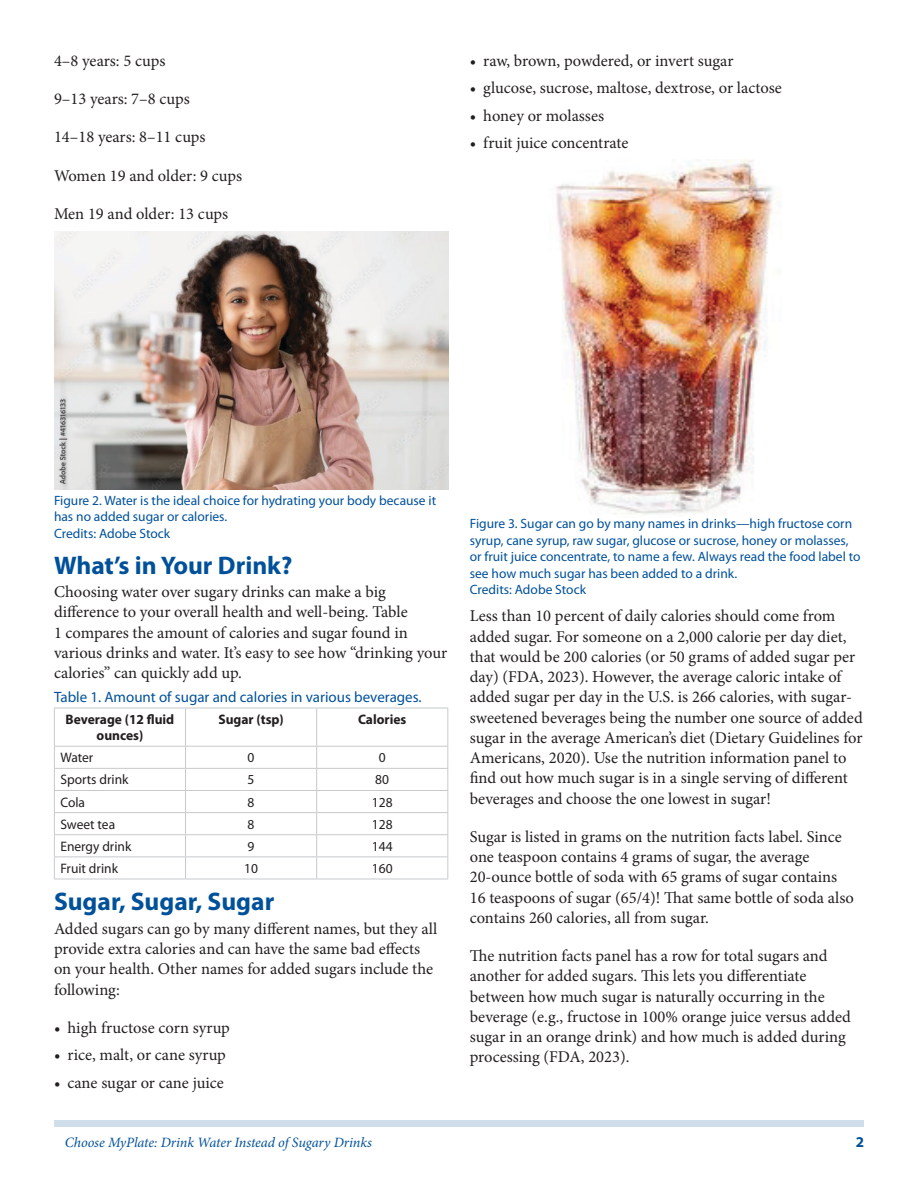
<style>
.page{position:relative;width:918px;height:1188px;background:#fff}
.page>*{position:absolute;margin:0;border:0;box-sizing:border-box;transform-origin:0 0}
.SectionHeading0{font:700 25.5px "Myriad Pro";color:#01519a}
.Paragraph{font:16.5px/20.2px "Minion Pro";color:#231f20}
.TableCaption{font:15px "Myriad Pro";color:#01519a}
.t1{font:700 15px "Myriad Pro";color:#01519a}
.RunningTitleItalics{font:italic 14.25px "Minion Pro";letter-spacing:-.005em;color:#01519a}
.TableParagraph{font:13.8px "Myriad Pro";color:#231f20}
.TableHeader{font:700 13.8px/16.2px "Myriad Pro";color:#231f20;text-align:center}
.t2{font:13.5px/16.5px "Myriad Pro";color:#01519a}
</style>
<div class="page">
<div style="left:54px;top:1120px;width:810px;height:7px;background:#d0deeb"></div>
<img style="left:54px;top:232px;width:394px;height:257px">
<img style="left:556px;top:160px;width:225px;height:354px">
<hr style="left:185px;top:708px;width:1px;height:38px;background:#c7c9cb">
<hr style="left:316px;top:708px;width:1px;height:38px;background:#c7c9cb">
<hr style="left:54px;top:746px;width:132px;height:1px;background:#c7c9cb">
<hr style="left:186px;top:746px;width:131px;height:1px;background:#c7c9cb">
<hr style="left:317px;top:746px;width:131px;height:1px;background:#c7c9cb">
<hr style="left:54px;top:768px;width:132px;height:1px;background:#c7c9cb">
<hr style="left:186px;top:768px;width:131px;height:1px;background:#c7c9cb">
<hr style="left:317px;top:768px;width:131px;height:1px;background:#c7c9cb">
<hr style="left:54px;top:790px;width:132px;height:1px;background:#c7c9cb">
<hr style="left:186px;top:790px;width:131px;height:1px;background:#c7c9cb">
<hr style="left:317px;top:790px;width:131px;height:1px;background:#c7c9cb">
<hr style="left:54px;top:812px;width:132px;height:1px;background:#c7c9cb">
<hr style="left:186px;top:812px;width:131px;height:1px;background:#c7c9cb">
<hr style="left:317px;top:812px;width:131px;height:1px;background:#c7c9cb">
<hr style="left:54px;top:834px;width:132px;height:1px;background:#c7c9cb">
<hr style="left:186px;top:834px;width:131px;height:1px;background:#c7c9cb">
<hr style="left:317px;top:834px;width:131px;height:1px;background:#c7c9cb">
<hr style="left:54px;top:856px;width:132px;height:1px;background:#c7c9cb">
<hr style="left:186px;top:856px;width:131px;height:1px;background:#c7c9cb">
<svg style="left:185px;top:747px;width:1px;height:132px"></svg>
<hr style="left:317px;top:856px;width:131px;height:1px;background:#c7c9cb">
<svg style="left:316px;top:747px;width:1px;height:132px"></svg>
<hr style="left:54px;top:708px;width:132px;height:1px;background:#c7c9cb">
<hr style="left:186px;top:708px;width:131px;height:1px;background:#c7c9cb">
<hr style="left:317px;top:708px;width:131px;height:1px;background:#c7c9cb">
<hr style="left:54px;top:708px;width:1px;height:38px;background:#c7c9cb">
<svg style="left:54px;top:747px;width:1px;height:132px"></svg>
<hr style="left:54px;top:879px;width:132px;height:1px;background:#c7c9cb">
<hr style="left:186px;top:879px;width:131px;height:1px;background:#c7c9cb">
<hr style="left:317px;top:879px;width:131px;height:1px;background:#c7c9cb">
<hr style="left:447px;top:708px;width:1px;height:38px;background:#c7c9cb">
<svg style="left:447px;top:747px;width:1px;height:132px"></svg>
<p class="Paragraph" style="left:54px;top:51px;width:113px">4–8 years: 5 cups</p>
<p class="Paragraph" style="left:54px;top:89px;width:137px">9–13 years: 7–8 cups</p>
<p class="Paragraph" style="left:54px;top:127px;width:153px">14–18 years: 8–11 cups</p>
<p class="Paragraph" style="left:54px;top:165px;width:190px">Women 19 and older: 9 cups</p>
<p class="Paragraph" style="left:54px;top:204px;width:176px">Men 19 and older: 13 cups</p>
<p class="Paragraph" style="left:470px;top:51px;width:265px">• raw, brown, powdered, or invert sugar</p>
<p class="Paragraph" style="left:470px;top:78px;width:314px">• glucose, sucrose, maltose, dextrose, or lactose</p>
<p class="Paragraph" style="left:470px;top:106px;width:136px">• honey or molasses</p>
<p class="Paragraph" style="left:470px;top:133px;width:160px">• fruit juice concentrate</p>
<p class="t2" style="left:54px;top:492px;width:384px">Figure 2. Water is the ideal choice for hydrating your body because it has no added sugar or calories.<br>Credits: Adobe Stock</p>
<p class="SectionHeading0" style="left:54px;top:548px;width:240px">What’s in Your Drink?</p>
<p class="Paragraph" style="left:54px;top:582px;width:395px">Choosing water over sugary drinks can make a big difference to your overall health and well-being. Table<br>1 compares the amount of calories and sugar found in various drinks and water. It’s easy to see how “drinking your calories” can quickly add up.</p>
<p class="TableCaption" style="left:54px;top:687px;width:369px">Table 1. Amount of sugar and calories in various beverages.</p>
<p class="TableHeader" style="left:66px;top:711px;width:110px">Beverage (12 fluid ounces)</p>
<p class="TableHeader" style="left:218px;top:711px;width:67px">Sugar (tsp)</p>
<p class="TableHeader" style="left:358px;top:711px;width:50px">Calories</p>
<p class="TableParagraph" style="left:60px;top:749px;width:34px">Water</p>
<p class="TableParagraph" style="left:248px;top:749px;width:8px">0</p>
<p class="TableParagraph" style="left:379px;top:749px;width:8px">0</p>
<p class="TableParagraph" style="left:60px;top:771px;width:70px">Sports drink</p>
<p class="TableParagraph" style="left:248px;top:771px;width:8px">5</p>
<p class="TableParagraph" style="left:375px;top:771px;width:15px">80</p>
<p class="TableParagraph" style="left:60px;top:793px;width:26px">Cola</p>
<p class="TableParagraph" style="left:248px;top:793px;width:8px">8</p>
<p class="TableParagraph" style="left:372px;top:793px;width:22px">128</p>
<p class="TableParagraph" style="left:60px;top:816px;width:56px">Sweet tea</p>
<p class="TableParagraph" style="left:248px;top:816px;width:8px">8</p>
<p class="TableParagraph" style="left:372px;top:816px;width:22px">128</p>
<p class="TableParagraph" style="left:60px;top:838px;width:73px">Energy drink</p>
<p class="TableParagraph" style="left:248px;top:838px;width:8px">9</p>
<p class="TableParagraph" style="left:372px;top:838px;width:22px">144</p>
<p class="TableParagraph" style="left:60px;top:860px;width:59px">Fruit drink</p>
<p class="TableParagraph" style="left:244px;top:860px;width:15px">10</p>
<p class="TableParagraph" style="left:372px;top:860px;width:22px">160</p>
<p class="SectionHeading0" style="left:54px;top:885px;width:222px">Sugar, Sugar, Sugar</p>
<p class="Paragraph" style="left:54px;top:918px;width:385px">Added sugars can go by many different names, but they all provide extra calories and can have the same bad effects on your health. Other names for added sugars include the following:</p>
<p class="Paragraph" style="left:54px;top:1017px;width:177px">• high fructose corn syrup</p>
<p class="Paragraph" style="left:54px;top:1045px;width:173px">• rice, malt, or cane syrup</p>
<p class="Paragraph" style="left:54px;top:1072px;width:171px">• cane sugar or cane juice</p>
<p class="t2" style="left:470px;top:515px;width:392px">Figure 3. Sugar can go by many names in drinks—high fructose corn syrup, cane syrup, raw sugar, glucose or sucrose, honey or molasses, or fruit juice concentrate, to name a few. Always read the food label to see how much sugar has been added to a drink.<br>Credits: Adobe Stock</p>
<p class="Paragraph" style="left:470px;top:606px;width:394px">Less than 10 percent of daily calories should come from added sugar. For someone on a 2,000 calorie per day diet, that would be 200 calories (or 50 grams of added sugar per day) (FDA, 2023). However, the average caloric intake of added sugar per day in the U.S. is 266 calories, with sugar&shy;sweetened beverages being the number one source of added sugar in the average American’s diet (Dietary Guidelines for Americans, 2020). Use the nutrition information panel to find out how much sugar is in a single serving of different beverages and choose the one lowest in sugar!</p>
<p class="Paragraph" style="left:470px;top:826px;width:386px">Sugar is listed in grams on the nutrition facts label. Since one teaspoon contains 4 grams of sugar, the average 20-ounce bottle of soda with 65 grams of sugar contains 16 teaspoons of sugar (65/4)! That same bottle of soda also contains 260 calories, all from sugar.</p>
<p class="Paragraph" style="left:470px;top:946px;width:383px">The nutrition facts panel has a row for total sugars and another for added sugars. This lets you differentiate between how much sugar is naturally occurring in the beverage (e.g., fructose in 100% orange juice versus added sugar in an orange drink) and how much is added during processing (FDA, 2023).</p>
<p class="RunningTitleItalics" style="left:65px;top:1133px;width:309px">Choose MyPlate: Drink Water Instead of Sugary Drinks</p>
<p class="t1" style="left:856px;top:1133px;width:10px">2</p>
</div>
